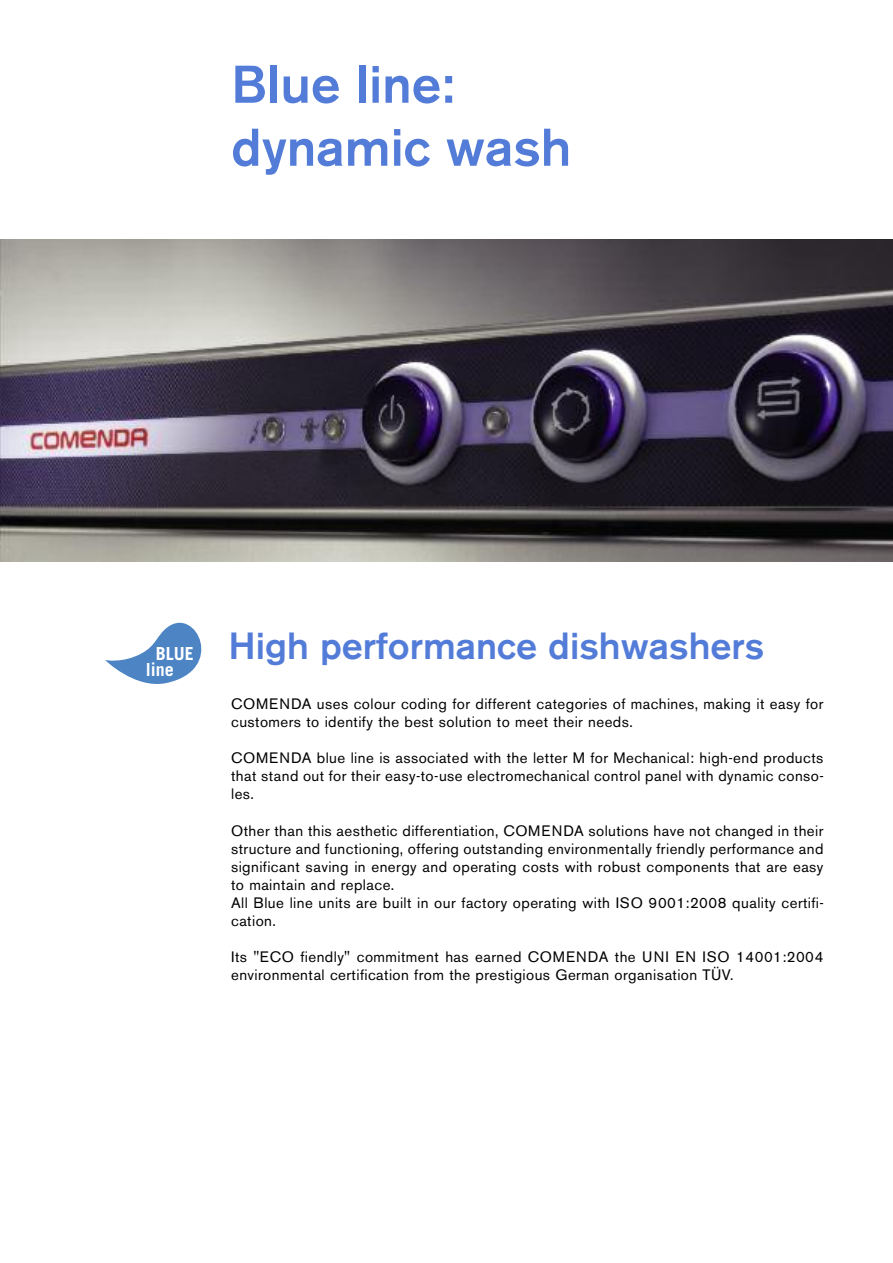
<style>
.page{position:relative;width:893px;height:1263px;background:#fff}
.page>*{position:absolute;margin:0;border:0;box-sizing:border-box;transform-origin:0 0}
.t1{font:500 52.5px/63px "Akzidenz Grotesk BE";color:#537cd8}
.t2{font:500 37.5px "Akzidenz Grotesk BE";color:#537cd8}
.t3{font:700 18px "Trade Gothic";color:#fff}
.t4{font:15px/18px "Akzidenz Grotesk BE";letter-spacing:.03em;color:#000}
.s1{font-family:"Trade Gothic";font-weight:700;font-size:18px;color:#fff}
</style>
<div class="page">
<img style="left:0;top:240px;width:893px;height:321px">
<svg style="left:105px;top:623px;width:96px;height:61px"></svg>
<h1 class="t1" style="left:231px;top:57px;width:342px">Blue line: dynamic wash</h1>
<h2 class="t2" style="left:156px;top:632px;width:610px"><span class="s1">BLUE</span> High performance dishwashers</h2>
<p class="t3" style="left:146px;top:663px;width:30px">line</p>
<p class="t4" style="left:231px;top:697px;width:594px">COMENDA uses colour coding for different categories of machines, making it easy for customers to identify the best solution to meet their needs.</p>
<p class="t4" style="left:231px;top:751px;width:594px;text-align:justify">COMENDA blue line is associated with the letter M for Mechanical: high-end products that stand out for their easy-to-use electromechanical control panel with dynamic conso&shy;les.</p>
<p class="t4" style="left:231px;top:823px;width:594px">Other than this aesthetic differentiation, COMENDA solutions have not changed in their structure and functioning, offering outstanding environmentally friendly performance and significant saving in energy and operating costs with robust components that are easy to maintain and replace.<br>All Blue line units are built in our factory operating with ISO 9001:2008 quality certifi&shy;cation.</p>
<p class="t4" style="left:231px;top:949px;width:594px">Its "ECO fiendly" commitment has earned COMENDA the UNI EN ISO 14001:2004 environmental certification from the prestigious German organisation TÜV.</p>
</div>
